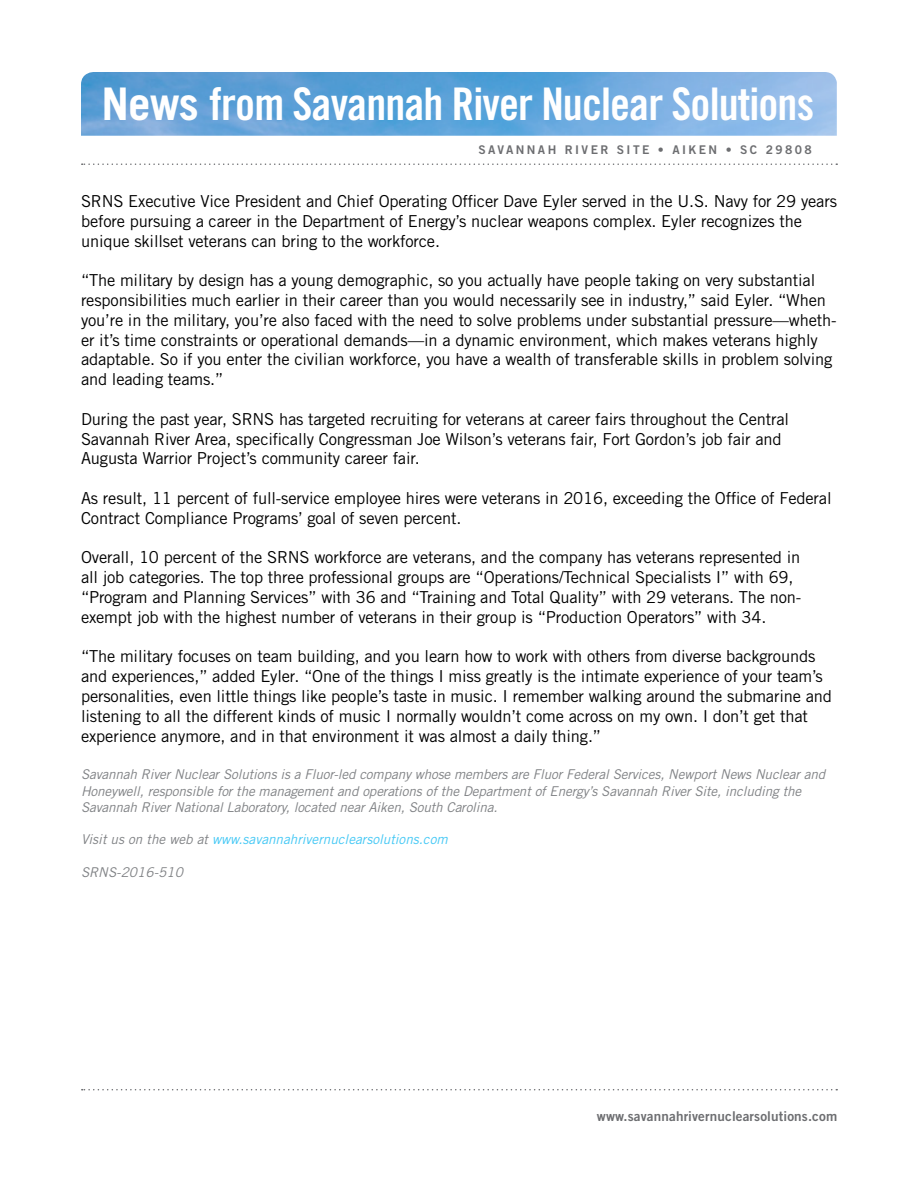
<style>
.page{position:relative;width:918px;height:1188px;background:#fff}
.page>*{position:absolute;margin:0;border:0;box-sizing:border-box;transform-origin:0 0}
.t1{font:45px "Trade Gothic LT Std Bd Cn 20";letter-spacing:-.02em;color:#fff}
.t2{font:16.5px/19.8px "Trade Gothic LT Std";letter-spacing:-.01em;color:#000}
.t3{font:italic 13.5px/16.2px "Trade Gothic LT Std";letter-spacing:-.01em;color:#808285}
.t4{font:italic 13.5px "Trade Gothic LT Std";color:#44c8f5}
.t5{font:13.5px "Trade Gothic LT Std Bd 2";letter-spacing:.01em;color:#6d6e71}
.t6{font:12px "Trade Gothic LT Std Bd 2";letter-spacing:.2em;color:#6d6e71}
.s1{font-family:"Trade Gothic LT Std";font-weight:700}
.s2{color:#808285}
</style>
<div class="page">
<img style="left:81px;top:72px;width:756px;height:64px">
<svg style="left:82px;top:163px;width:755px;height:2px"></svg>
<svg style="left:82px;top:1089px;width:755px;height:1px"></svg>
<h1 class="t1" style="left:102px;top:77px;width:714px"><span class="s1">News</span> from Savannah River Nuclear Solutions</h1>
<p class="t6" style="left:478px;top:143px;width:335px">SAVANNAH RIVER SITE • AIKEN • SC 29808</p>
<p class="t2" style="left:81px;top:191px;width:757px">SRNS Executive Vice President and Chief Operating Officer Dave Eyler served in the U.S. Navy for 29 years before pursuing a career in the Department of Energy’s nuclear weapons complex. Eyler recognizes the unique skillset veterans can bring to the workforce.</p>
<p class="t2" style="left:81px;top:270px;width:757px">“The military by design has a young demographic, so you actually have people taking on very substantial responsibilities much earlier in their career than you would necessarily see in industry,” said Eyler. “When you’re in the military, you’re also faced with the need to solve problems under substantial pressure—wheth&shy;er it’s time constraints or operational demands—in a dynamic environment, which makes veterans highly adaptable. So if you enter the civilian workforce, you have a wealth of transferable skills in problem solving and leading teams.”</p>
<p class="t2" style="left:81px;top:409px;width:710px">During the past year, SRNS has targeted recruiting for veterans at career fairs throughout the Central<br>Savannah River Area, specifically Congressman Joe Wilson’s veterans fair, Fort Gordon’s job fair and<br>Augusta Warrior Project’s community career fair.</p>
<p class="t2" style="left:81px;top:488px;width:752px">As result, 11 percent of full-service employee hires were veterans in 2016, exceeding the Office of Federal<br>Contract Compliance Programs’ goal of seven percent.</p>
<p class="t2" style="left:81px;top:547px;width:722px">Overall, 10 percent of the SRNS workforce are veterans, and the company has veterans represented in all job categories. The top three professional groups are “Operations/Technical Specialists I” with 69, “Program and Planning Services” with 36 and “Training and Total Quality” with 29 veterans. The non&shy;exempt job with the highest number of veterans in their group is “Production Operators” with 34.</p>
<p class="t2" style="left:81px;top:646px;width:753px">“The military focuses on team building, and you learn how to work with others from diverse backgrounds and experiences,” added Eyler. “One of the things I miss greatly is the intimate experience of your team’s personalities, even little things like people’s taste in music. I remember walking around the submarine and listening to all the different kinds of music I normally wouldn’t come across on my own. I don’t get that experience anymore, and in that environment it was almost a daily thing.”</p>
<p class="t3" style="left:81px;top:767px;width:746px">Savannah River Nuclear Solutions is a Fluor-led company whose members are Fluor Federal Services, Newport News Nuclear and<br>Honeywell, responsible for the management and operations of the Department of Energy’s Savannah River Site, including the<br>Savannah River National Laboratory, located near Aiken, South Carolina.</p>
<p class="t4" style="left:81px;top:831px;width:368px"><span class="s2">Visit us on the web at</span> www.savannahrivernuclearsolutions.com</p>
<p class="t3" style="left:81px;top:864px;width:103px">SRNS-2016-510</p>
<p class="t5" style="left:597px;top:1107px;width:242px">www.savannahrivernuclearsolutions.com</p>
</div>
